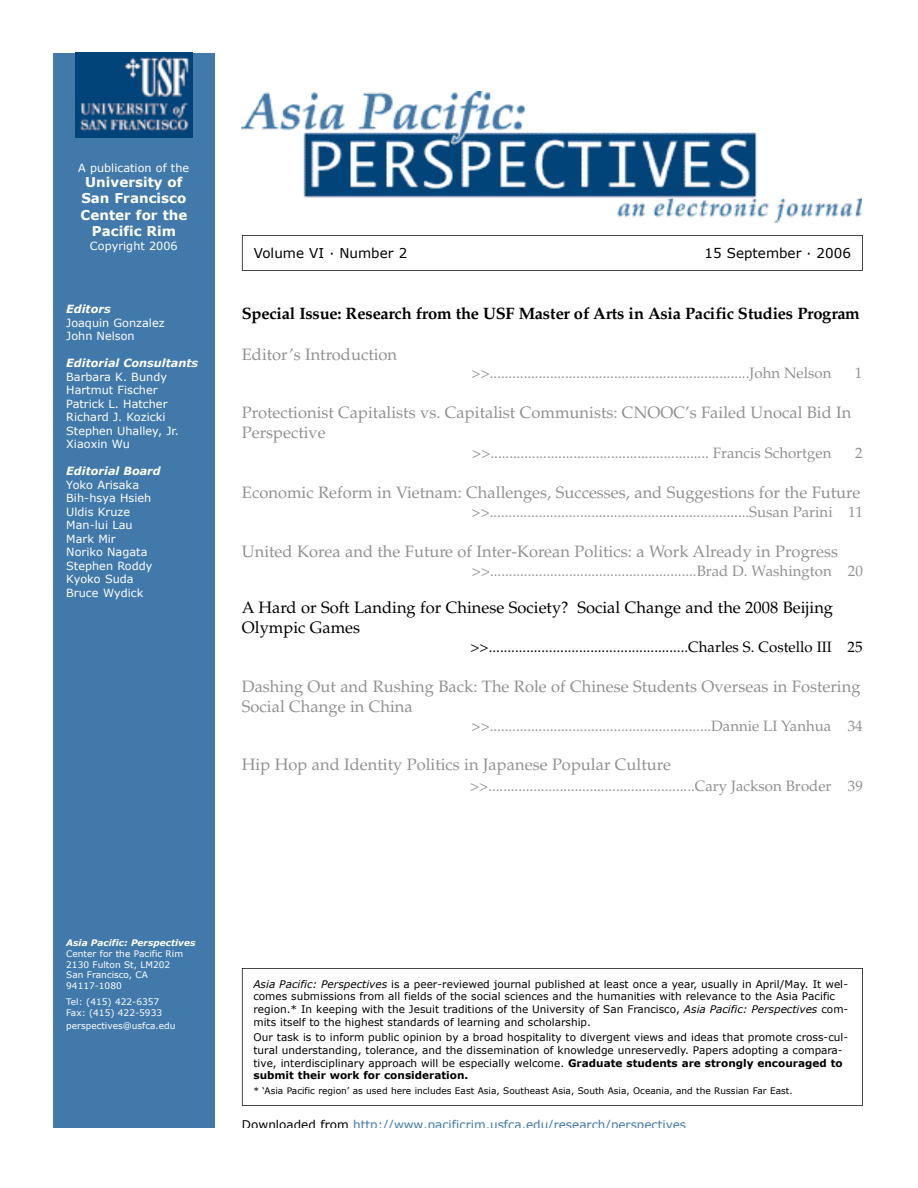
<style>
.page{position:relative;width:918px;height:1188px;background:#fff}
.page>*{position:absolute;margin:0;border:0;box-sizing:border-box;transform-origin:0 0}
.t1{font:16.5px/20.1px "Palatino";color:#919191}
.t2{font:16.5px/20.1px "Palatino";color:#000}
.t3{font:700 16.5px "Palatino";letter-spacing:-.02em;color:#000}
.t4{font:15px "Palatino";color:#919191}
.t5{font:15px "Palatino";color:#000}
.t6{font:700 13.5px/16.2px "Verdana";color:#fff;text-align:center}
.t7{font:13.5px "Verdana";color:#000}
.t8{font:12px "Verdana";color:#417aaa}
.t9{font:11.25px/13.5px "Verdana";color:#fff}
.t10{font:italic 700 11.25px "Verdana";color:#fff}
.t11{font:10.5px/12.6px "Verdana";color:#000}
.t12{font:9px/10.8px "Verdana";color:#fff}
.t13{font:9px "Verdana";color:#000}
.t14{font:italic 700 9px "Verdana";color:#fff}
.s1{font-style:italic}
.s2{font-weight:700}
.s3{color:#000}
</style>
<div class="page">
<div style="left:53px;top:53px;width:162px;height:1075px;background:#417aaa"></div>
<img style="left:75px;top:53px;width:118px;height:85px">
<img style="left:242px;top:92px;width:620px;height:130px">
<svg style="left:242px;top:968px;width:621px;height:138px"></svg>
<svg style="left:242px;top:235px;width:621px;height:36px"></svg>
<p class="t9" style="left:78px;top:161px;width:113px">A publication of the</p>
<p class="t6" style="left:81px;top:174px;width:108px">University of<br>San Francisco<br>Center for the<br>Pacific Rim</p>
<p class="t9" style="left:90px;top:239px;width:89px">Copyright 2006</p>
<p class="t10" style="left:66px;top:302px;width:46px">Editors</p>
<p class="t9" style="left:66px;top:315px;width:100px">Joaquin Gonzalez<br>John Nelson</p>
<p class="t10" style="left:66px;top:356px;width:134px">Editorial Consultants</p>
<p class="t9" style="left:66px;top:369px;width:114px">Barbara K. Bundy<br>Hartmut Fischer<br>Patrick L. Hatcher<br>Richard J. Kozicki<br>Stephen Uhalley, Jr.<br>Xiaoxin Wu</p>
<p class="t10" style="left:66px;top:464px;width:96px">Editorial Board</p>
<p class="t9" style="left:66px;top:477px;width:88px">Yoko Arisaka<br>Bih-hsya Hsieh<br>Uldis Kruze<br>Man-lui Lau<br>Mark Mir<br>Noriko Nagata<br>Stephen Roddy<br>Kyoko Suda<br>Bruce Wydick</p>
<p class="t7" style="left:254px;top:244px;width:155px">Volume VI · Number 2</p>
<p class="t7" style="left:705px;top:245px;width:148px">15 September · 2006</p>
<h1 class="t3" style="left:242px;top:307px;width:620px">Special Issue: Research from the USF Master of Arts in Asia Pacific Studies Program</h1>
<h1 class="t1" style="left:242px;top:346px;width:157px">Editor’s Introduction</h1>
<h2 class="t4" style="left:472px;top:367px;width:361px">&gt;&gt;.....................................................................John Nelson</h2>
<h2 class="t4" style="left:855px;top:367px;width:9px">1</h2>
<h1 class="t1" style="left:242px;top:404px;width:611px">Protectionist Capitalists vs. Capitalist Communists: CNOOC’s Failed Unocal Bid In<br>Perspective</h1>
<h2 class="t4" style="left:472px;top:447px;width:361px">&gt;&gt;.......................................................... Francis Schortgen</h2>
<h2 class="t4" style="left:855px;top:447px;width:9px">2</h2>
<h1 class="t1" style="left:242px;top:484px;width:620px">Economic Reform in Vietnam: Challenges, Successes, and Suggestions for the Future</h1>
<h2 class="t4" style="left:472px;top:506px;width:393px">&gt;&gt;.....................................................................Susan Parini 11</h2>
<h1 class="t1" style="left:242px;top:543px;width:598px">United Korea and the Future of Inter-Korean Politics: a Work Already in Progress</h1>
<h2 class="t4" style="left:472px;top:565px;width:392px">&gt;&gt;.......................................................Brad D. Washington 20</h2>
<h1 class="t2" style="left:242px;top:599px;width:593px">A Hard or Soft Landing for Chinese Society? Social Change and the 2008 Beijing<br>Olympic Games</h1>
<h2 class="t5" style="left:471px;top:641px;width:394px">&gt;&gt;.....................................................Charles S. Costello III 25</h2>
<h1 class="t1" style="left:242px;top:678px;width:620px">Dashing Out and Rushing Back: The Role of Chinese Students Overseas in Fostering<br>Social Change in China</h1>
<h2 class="t4" style="left:472px;top:720px;width:393px">&gt;&gt;...........................................................Dannie LI Yanhua 34</h2>
<h1 class="t1" style="left:242px;top:756px;width:431px">Hip Hop and Identity Politics in Japanese Popular Culture</h1>
<h2 class="t4" style="left:470px;top:780px;width:394px">&gt;&gt;.......................................................Cary Jackson Broder 39</h2>
<p class="t14" style="left:66px;top:937px;width:131px">Asia Pacific: Perspectives</p>
<p class="t12" style="left:66px;top:948px;width:118px">Center for the Pacific Rim<br>2130 Fulton St, LM202<br>San Francisco, CA<br>94117-1080</p>
<p class="t12" style="left:66px;top:997px;width:97px">Tel: (415) 422-6357<br>Fax: (415) 422-5933</p>
<p class="t12" style="left:66px;top:1020px;width:111px">perspectives@usfca.edu</p>
<p class="t11" style="left:253px;top:977px;width:596px"><span class="s1">Asia Pacific: Perspectives</span> is a peer-reviewed journal published at least once a year, usually in April/May. It wel&shy;comes submissions from all fields of the social sciences and the humanities with relevance to the Asia Pacific region.* In keeping with the Jesuit traditions of the University of San Francisco, <span class="s1">Asia Pacific: Perspectives</span> com&shy;mits itself to the highest standards of learning and scholarship.</p>
<p class="t11" style="left:253px;top:1031px;width:596px">Our task is to inform public opinion by a broad hospitality to divergent views and ideas that promote cross-cul&shy;tural understanding, tolerance, and the dissemination of knowledge unreservedly. Papers adopting a compara&shy;tive, interdisciplinary approach will be especially welcome. <span class="s2">Graduate students are strongly encouraged to submit their work for consideration.</span></p>
<p class="t13" style="left:253px;top:1085px;width:541px">* ‘Asia Pacific region’ as used here includes East Asia, Southeast Asia, South Asia, Oceania, and the Russian Far East.</p>
<p class="t8" style="left:242px;top:1117px;width:446px"><span class="s3">Downloaded from</span> http://www.pacificrim.usfca.edu/research/perspectives</p>
</div>
